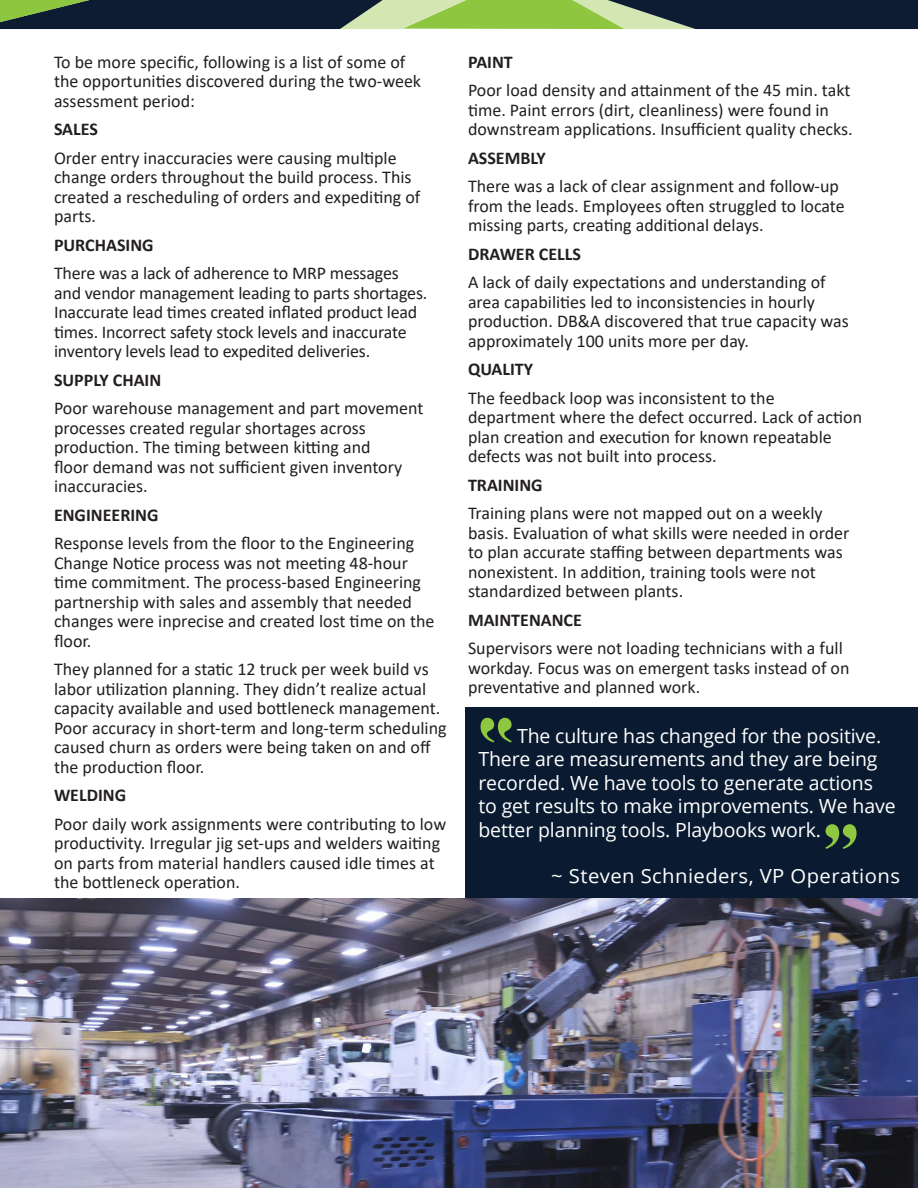
<style>
.page{position:relative;width:918px;height:1188px;background:#fff}
.page>*{position:absolute;margin:0;border:0;box-sizing:border-box;transform-origin:0 0}
.t1{font:90px "Engravers";color:#8ec740}
.t2{font:19.5px/23.4px "Open Sans";letter-spacing:-.005em;color:#fff}
.t3{font:19.5px "Open Sans";letter-spacing:.02em;color:#fff;scale:1.04 1}
.Paragraph_Style_1{font:18px/19.5px "Calibri";color:#231f20}
.Paragraph_Style_1-2{font:700 18px "Calibri";color:#231f20}
</style>
<div class="page">
<svg style="left:0;top:0;width:918px;height:29px;background:#445d46"></svg>
<div style="left:465px;top:707px;width:453px;height:198px;background:#0a1b31"></div>
<img style="left:0;top:898px;width:918px;height:290px">
<p class="Paragraph_Style_1" style="left:54px;top:51px;width:369px">To be more specific, following is a list of some of the opportunities discovered during the two-week assessment period:</p>
<p class="Paragraph_Style_1-2" style="left:54px;top:116px;width:45px">SALES</p>
<p class="Paragraph_Style_1" style="left:54px;top:147px;width:368px">Order entry inaccuracies were causing multiple change orders throughout the build process. This created a rescheduling of orders and expediting of parts.</p>
<p class="Paragraph_Style_1-2" style="left:54px;top:232px;width:101px">PURCHASING</p>
<p class="Paragraph_Style_1" style="left:54px;top:263px;width:375px">There was a lack of adherence to MRP messages and vendor management leading to parts shortages.<br>Inaccurate lead times created inflated product lead times. Incorrect safety stock levels and inaccurate inventory levels lead to expedited deliveries.</p>
<p class="Paragraph_Style_1-2" style="left:54px;top:367px;width:109px">SUPPLY CHAIN</p>
<p class="Paragraph_Style_1" style="left:54px;top:398px;width:371px">Poor warehouse management and part movement processes created regular shortages across production. The timing between kitting and<br>floor demand was not sufficient given inventory inaccuracies.</p>
<p class="Paragraph_Style_1-2" style="left:54px;top:502px;width:106px">ENGINEERING</p>
<p class="Paragraph_Style_1" style="left:54px;top:533px;width:382px">Response levels from the floor to the Engineering Change Notice process was not meeting 48-hour time commitment. The process-based Engineering partnership with sales and assembly that needed changes were inprecise and created lost time on the floor.</p>
<p class="Paragraph_Style_1" style="left:54px;top:659px;width:394px">They planned for a static 12 truck per week build vs labor utilization planning. They didn’t realize actual capacity available and used bottleneck management.<br>Poor accuracy in short-term and long-term scheduling caused churn as orders were being taken on and off the production floor.</p>
<p class="Paragraph_Style_1-2" style="left:54px;top:782px;width:74px">WELDING</p>
<p class="Paragraph_Style_1" style="left:54px;top:813px;width:394px">Poor daily work assignments were contributing to low productivity. Irregular jig set-ups and welders waiting on parts from material handlers caused idle times at the bottleneck operation.</p>
<p class="Paragraph_Style_1-2" style="left:468px;top:49px;width:46px">PAINT</p>
<p class="Paragraph_Style_1" style="left:468px;top:80px;width:386px">Poor load density and attainment of the 45 min. takt time. Paint errors (dirt, cleanliness) were found in downstream applications. Insufficient quality checks.</p>
<p class="Paragraph_Style_1-2" style="left:468px;top:145px;width:79px">ASSEMBLY</p>
<p class="Paragraph_Style_1" style="left:468px;top:176px;width:378px">There was a lack of clear assignment and follow-up from the leads. Employees often struggled to locate missing parts, creating additional delays.</p>
<p class="Paragraph_Style_1-2" style="left:468px;top:241px;width:115px">DRAWER CELLS</p>
<p class="Paragraph_Style_1" style="left:468px;top:272px;width:382px">A lack of daily expectations and understanding of area capabilities led to inconsistencies in hourly production. DB&amp;A discovered that true capacity was approximately 100 units more per day.</p>
<p class="Paragraph_Style_1-2" style="left:468px;top:356px;width:67px">QUALITY</p>
<p class="Paragraph_Style_1" style="left:468px;top:387px;width:396px">The feedback loop was inconsistent to the department where the defect occurred. Lack of action plan creation and execution for known repeatable defects was not built into process.</p>
<p class="Paragraph_Style_1-2" style="left:468px;top:472px;width:76px">TRAINING</p>
<p class="Paragraph_Style_1" style="left:468px;top:503px;width:383px">Training plans were not mapped out on a weekly basis. Evaluation of what skills were needed in order to plan accurate staffing between departments was nonexistent. In addition, training tools were not standardized between plants.</p>
<p class="Paragraph_Style_1-2" style="left:468px;top:607px;width:115px">MAINTENANCE</p>
<p class="Paragraph_Style_1" style="left:468px;top:638px;width:383px">Supervisors were not loading technicians with a full workday. Focus was on emergent tasks instead of on preventative and planned work.</p>
<p class="t2" style="left:478px;top:724px;width:419px;text-indent:39px">The culture has changed for the positive.<br>There are measurements and they are being recorded. We have tools to generate actions to get results to make improvements. We have better planning tools. Playbooks work.</p>
<p class="t3" style="left:551px;top:863px;width:337px">~ Steven Schnieders, VP Operations</p>
<p class="t1" style="left:815px;top:802px;width:55px">"</p>
</div>
